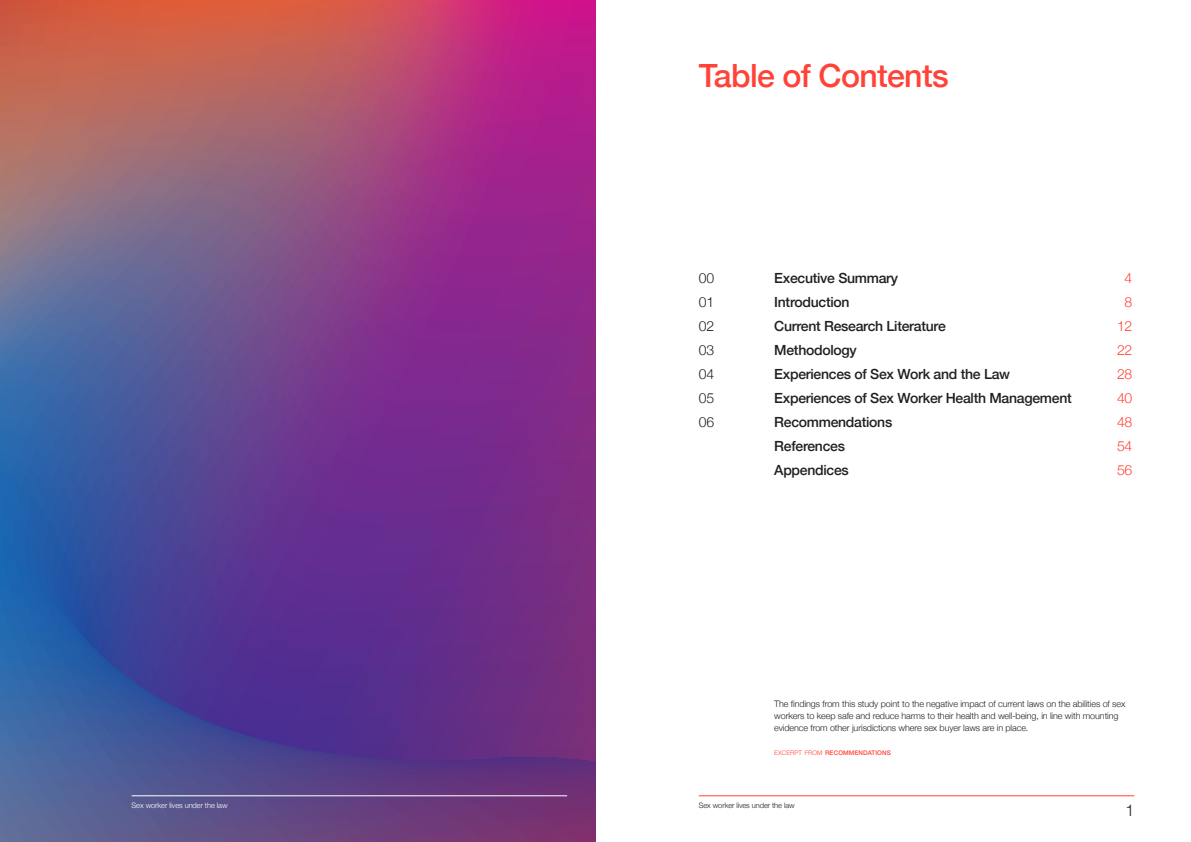
<style>
.page{position:relative;width:1191px;height:842px;background:#fff}
.page>*{position:absolute;margin:0;border:0;box-sizing:border-box;transform-origin:0 0}
.t1{font:500 32px "Helvetica Neue";letter-spacing:-.02em;color:#ff4338}
.t2{font:300 16px "Helvetica Neue";color:#231f20}
.t3{font:500 14px "Helvetica Neue";letter-spacing:-.02em;color:#231f20}
.t4{font:300 14px "Helvetica Neue";letter-spacing:-.02em;color:#ff4338}
.t5{font:300 14px/24px "Helvetica Neue";letter-spacing:-.02em;color:#231f20;text-align:justify}
.t6{font:300 9px/12px "Helvetica Neue";letter-spacing:-.01em;color:#231f20}
.t7{font:300 7.5px "Helvetica Neue";letter-spacing:-.01em;color:#fff}
.t8{font:300 7.5px "Helvetica Neue";letter-spacing:-.01em;color:#231f20}
.t9{font:500 6.3px "Helvetica Neue";letter-spacing:.015em;color:#ff4338}
.s1{font-weight:300}
</style>
<div class="page">
<svg style="left:0;top:0;width:595px;height:842px;background:#764588"></svg>
<hr style="left:699px;top:795px;width:435px;height:1px;background:#ff4338">
<hr style="left:132px;top:795px;width:435px;height:1px;background:#fff">
<h1 class="t1" style="left:699px;top:50px;width:251px">Table of Contents</h1>
<h3 class="t5" style="left:699px;top:265px;width:17px">00<br>01<br>02<br>03<br>04<br>05<br>06</h3>
<h3 class="t3" style="left:774px;top:267px;width:125px">Executive Summary</h3>
<h3 class="t4" style="left:1124px;top:267px;width:9px">4</h3>
<h3 class="t3" style="left:774px;top:291px;width:77px">Introduction</h3>
<h3 class="t4" style="left:1124px;top:291px;width:9px">8</h3>
<h3 class="t3" style="left:774px;top:315px;width:173px">Current Research Literature</h3>
<h3 class="t4" style="left:1117px;top:315px;width:17px">12</h3>
<h3 class="t3" style="left:774px;top:339px;width:84px">Methodology</h3>
<h3 class="t4" style="left:1117px;top:339px;width:17px">22</h3>
<h3 class="t3" style="left:774px;top:363px;width:237px">Experiences of Sex Work and the Law</h3>
<h3 class="t4" style="left:1117px;top:363px;width:17px">28</h3>
<h3 class="t3" style="left:774px;top:387px;width:299px">Experiences of Sex Worker Health Management</h3>
<h3 class="t4" style="left:1117px;top:387px;width:17px">40</h3>
<h3 class="t3" style="left:774px;top:411px;width:119px">Recommendations</h3>
<h3 class="t4" style="left:1117px;top:411px;width:17px">48</h3>
<h3 class="t3" style="left:774px;top:435px;width:72px">References</h3>
<h3 class="t4" style="left:1117px;top:435px;width:17px">54</h3>
<h3 class="t3" style="left:774px;top:459px;width:76px">Appendices</h3>
<h3 class="t4" style="left:1117px;top:459px;width:17px">56</h3>
<p class="t6" style="left:774px;top:697px;width:353px">The findings from this study point to the negative impact of current laws on the abilities of sex workers to keep safe and reduce harms to their health and well-being, in line with mounting evidence from other jurisdictions where sex buyer laws are in place.</p>
<p class="t9" style="left:774px;top:748px;width:118px"><span class="s1">EXCERPT FROM</span> RECOMMENDATIONS</p>
<p class="t7" style="left:132px;top:799px;width:97px">Sex worker lives under the law</p>
<p class="t8" style="left:699px;top:799px;width:97px">Sex worker lives under the law</p>
<h2 class="t2" style="left:1125px;top:797px;width:10px">1</h2>
</div>
